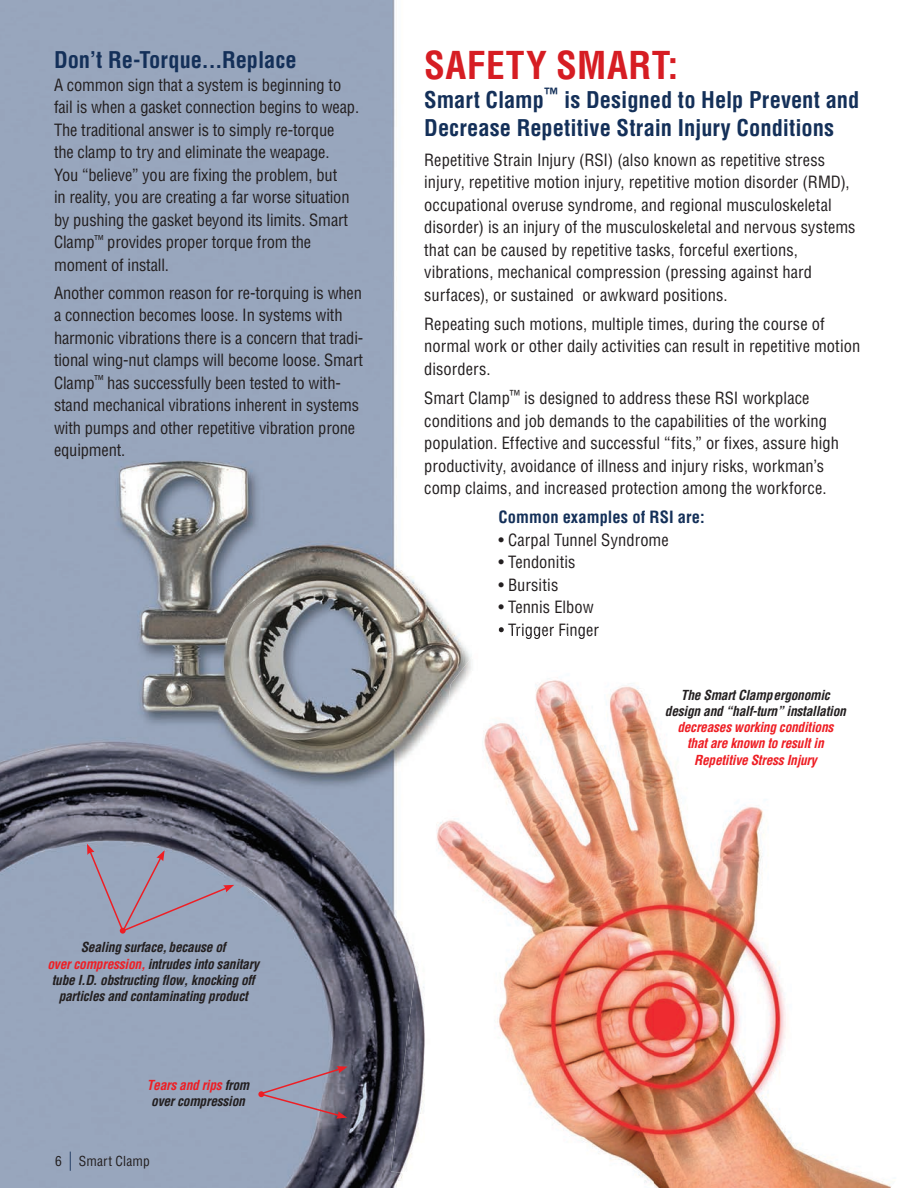
<style>
.page{position:relative;width:918px;height:1188px;background:#fff}
.page>*{position:absolute;margin:0;border:0;box-sizing:border-box;transform-origin:0 0}
.t1{font:700 condensed 37.5px "Helvetica LT Std";letter-spacing:.015em;color:#d61d23}
.t2{font:700 condensed 22.5px/28.5px "Helvetica LT Std";color:#143059}
.t3{font:condensed 16.5px/22.5px "Helvetica LT Std";color:#231f20}
.t4{font:700 condensed 16.5px "Helvetica LT Std";letter-spacing:.005em;color:#143059}
.t5{font:italic 700 condensed 13.5px/16.2px "Helvetica LT Std";letter-spacing:-.02em;color:#231f20;text-align:center}
.t6{font:italic 700 condensed 13.5px/16.2px "Helvetica LT Std";letter-spacing:-.02em;color:#ee1e24;text-align:center}
.t7{font:condensed 13.5px "Helvetica LT Std";letter-spacing:.01em;color:#231f20}
.s1{color:#ee1e24}
.s2{font-size:19.2px;color:#143059}
</style>
<div class="page">
<img style="left:0;top:0;width:449px;height:1188px">
<svg style="left:258px;top:1066px;width:90px;height:53px;background:#9490a4"></svg>
<svg style="left:258px;top:1091px;width:7px;height:7px"></svg>
<svg style="left:87px;top:844px;width:147px;height:90px;background:#969aaf"></svg>
<img style="left:391px;top:983px;width:504px;height:205px">
<img style="left:414px;top:779px;width:481px;height:205px">
<img style="left:439px;top:728px;width:452px;height:52px">
<img style="left:445px;top:626px;width:211px;height:102px">
<img style="left:499px;top:626px;width:100px;height:13px">
<h2 class="t2" style="left:54px;top:46px;width:244px">Don’t Re-Torque...Replace</h2>
<p class="t3" style="left:54px;top:73px;width:307px">A common sign that a system is beginning to fail is when a gasket connection begins to weap.<br>The traditional answer is to simply re-torque<br>the clamp to try and eliminate the weapage.<br>You “believe” you are fixing the problem, but<br>in reality, you are creating a far worse situation by pushing the gasket beyond its limits. Smart Clamp<sup>™</sup> provides proper torque from the moment of install.</p>
<p class="t3" style="left:54px;top:281px;width:311px">Another common reason for re-torquing is when a connection becomes loose. In systems with harmonic vibrations there is a concern that tradi&shy;tional wing-nut clamps will become loose. Smart Clamp<sup>™</sup> has successfully been tested to with&shy;stand mechanical vibrations inherent in systems with pumps and other repetitive vibration prone equipment.</p>
<h1 class="t1" style="left:424px;top:42px;width:256px">SAFETY SMART:</h1>
<h2 class="t2" style="left:424px;top:85px;width:437px">Smart Clamp<sup>™</sup> is Designed to Help Prevent and<br>Decrease Repetitive Strain Injury Conditions</h2>
<p class="t3" style="left:424px;top:148px;width:433px">Repetitive Strain Injury (RSI) (also known as repetitive stress injury, repetitive motion injury, repetitive motion disorder (RMD), occupational overuse syndrome, and regional musculoskeletal disorder) is an injury of the musculoskeletal and nervous systems that can be caused by repetitive tasks, forceful exertions, vibrations, mechanical compression (pressing against hard surfaces), or sustained or awkward positions.</p>
<p class="t3" style="left:424px;top:313px;width:437px">Repeating such motions, multiple times, during the course of normal work or other daily activities can result in repetitive motion disorders.</p>
<p class="t3" style="left:424px;top:387px;width:416px">Smart Clamp<sup>™</sup> is designed to address these RSI workplace conditions and job demands to the capabilities of the working population. Effective and successful “fits,” or fixes, assure high productivity, avoidance of illness and injury risks, workman’s comp claims, and increased protection among the workforce.</p>
<p class="t4" style="left:499px;top:507px;width:208px">Common examples of RSI are:</p>
<p class="t3" style="left:499px;top:529px;width:172px">• Carpal Tunnel Syndrome</p>
<p class="t3" style="left:499px;top:551px;width:78px">• Tendonitis</p>
<p class="t3" style="left:499px;top:574px;width:61px">• Bursitis</p>
<p class="t3" style="left:499px;top:596px;width:97px">• Tennis Elbow</p>
<p class="t3" style="left:499px;top:619px;width:102px">• Trigger Finger</p>
<p class="t5" style="left:665px;top:687px;width:182px">The Smart Clamp ergonomic design and “half-turn” installation</p>
<p class="t6" style="left:677px;top:719px;width:158px">decreases working conditions that are known to result in<br>Repetitive Stress Injury</p>
<p class="t5" style="left:48px;top:940px;width:213px">Sealing surface,because of<br><span class="s1">over compression,</span> intrudes into sanitary tube I.D. obstructing flow, knocking off particles and contaminating product</p>
<p class="t5" style="left:147px;top:1077px;width:104px"><span class="s1">Tears and rips</span> from over compression</p>
<p class="t7" style="left:55px;top:1152px;width:96px">6 <span class="s2">|</span> Smart Clamp</p>
</div>
